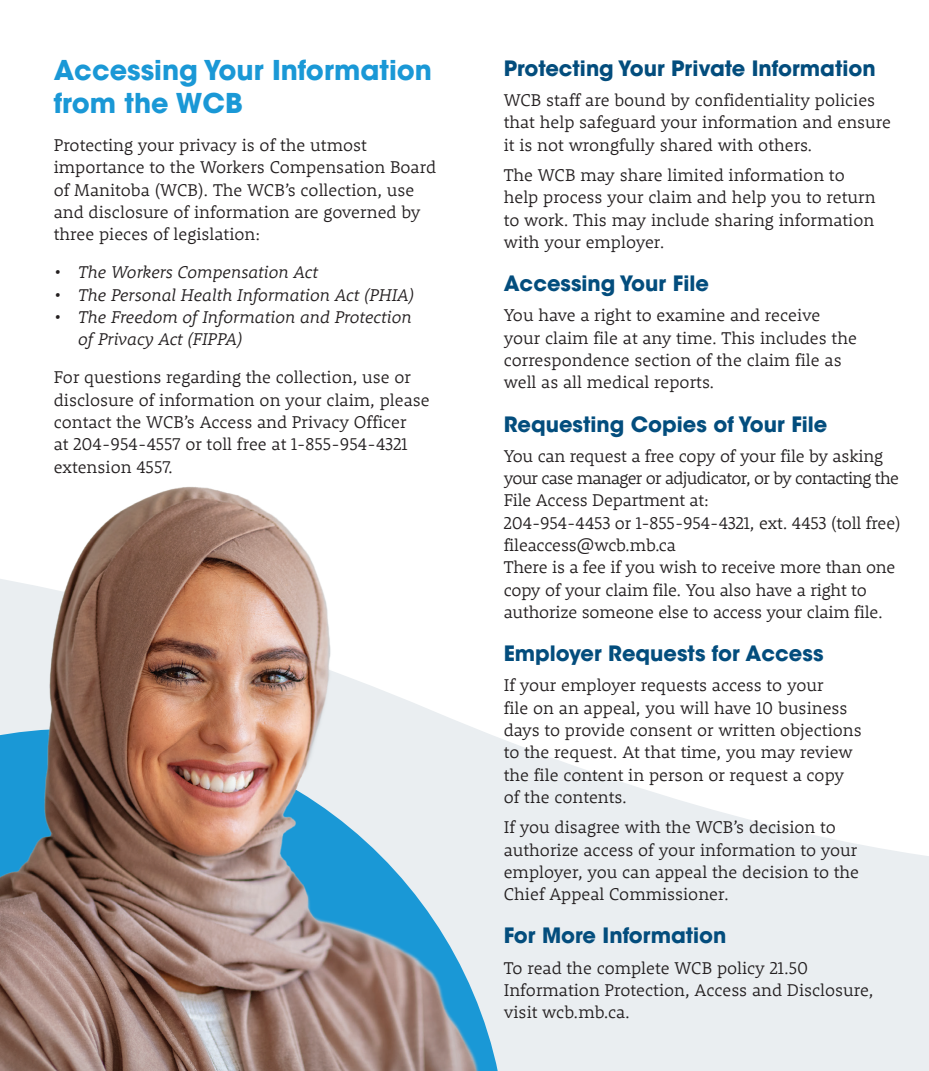
<style>
.page{position:relative;width:929px;height:1071px;background:#fff}
.page>*{position:absolute;margin:0;border:0;box-sizing:border-box;transform-origin:0 0}
.t1{font:700 27.12px/32.6px "ITC Avant Garde Std";color:#1a98d6}
.t2{font:700 21px "ITC Avant Garde Std";color:#034d7d}
.t3{font:300 17.5px/22.4px "Rooney";color:#231f20}
.t4{font:italic 300 17.5px/22.4px "Rooney";color:#231f20}
</style>
<div class="page">
<div style="left:860px;top:845px;width:69px;height:226px;background:#eaeef1"></div>
<img style="left:0;top:487px;width:860px;height:584px">
<h2 class="t1" style="left:54px;top:54px;width:380px">Accessing Your Information from the WCB</h2>
<p class="t3" style="left:54px;top:133px;width:384px">Protecting your privacy is of the utmost importance to the Workers Compensation Board of Manitoba (WCB). The WCB’s collection, use and disclosure of information are governed by three pieces of legislation:</p>
<p class="t4" style="left:54px;top:261px;width:266px">• The Workers Compensation Act</p>
<p class="t4" style="left:54px;top:283px;width:362px">• The Personal Health Information Act (PHIA)</p>
<p class="t4" style="left:78px;top:305px;width:335px;text-indent:-24px">• The Freedom of Information and Protection of Privacy Act (FIPPA)</p>
<p class="t3" style="left:54px;top:366px;width:377px">For questions regarding the collection, use or disclosure of information on your claim, please contact the WCB’s Access and Privacy Officer<br>at 204-954-4557 or toll free at 1-855-954-4321 extension 4557.</p>
<h2 class="t2" style="left:504px;top:55px;width:373px">Protecting Your Private Information</h2>
<p class="t3" style="left:504px;top:88px;width:389px">WCB staff are bound by confidentiality policies that help safeguard your information and ensure it is not wrongfully shared with others.</p>
<p class="t3" style="left:504px;top:163px;width:373px">The WCB may share limited information to help process your claim and help you to return to work. This may include sharing information with your employer.</p>
<h2 class="t2" style="left:504px;top:270px;width:207px">Accessing Your File</h2>
<p class="t3" style="left:504px;top:304px;width:355px">You have a right to examine and receive your claim file at any time. This includes the correspondence section of the claim file as well as all medical reports.</p>
<h2 class="t2" style="left:504px;top:410px;width:325px">Requesting Copies of Your File</h2>
<p class="t3" style="left:504px;top:444px;width:398px">You can request a free copy of your file by asking your case manager or adjudicator, or by contacting the File Access Department at:<br>204-954-4453 or 1-855-954-4321, ext. 4453 (toll free) fileaccess@wcb.mb.ca<br>There is a fee if you wish to receive more than one copy of your claim file. You also have a right to authorize someone else to access your claim file.</p>
<h2 class="t2" style="left:504px;top:640px;width:321px">Employer Requests for Access</h2>
<p class="t3" style="left:504px;top:674px;width:359px">If your employer requests access to your<br>file on an appeal, you will have 10 business days to provide consent or written objections to the request. At that time, you may review the file content in person or request a copy of the contents.</p>
<p class="t3" style="left:504px;top:816px;width:357px">If you disagree with the WCB’s decision to authorize access of your information to your employer, you can appeal the decision to the Chief Appeal Commissioner.</p>
<h2 class="t2" style="left:504px;top:922px;width:224px">For More Information</h2>
<p class="t3" style="left:504px;top:956px;width:371px">To read the complete WCB policy 21.50<br>Information Protection, Access and Disclosure, visit wcb.mb.ca.</p>
</div>
